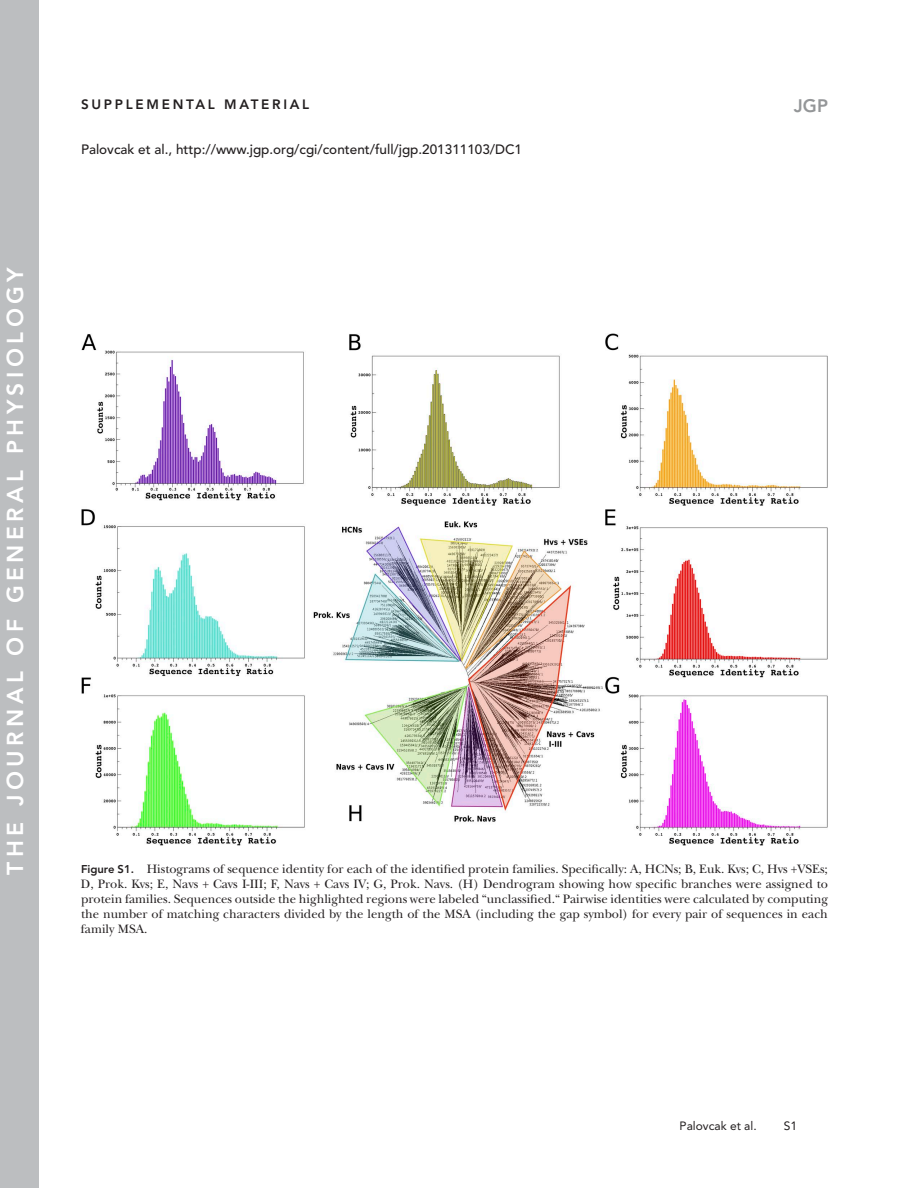
<style>
.page{position:relative;width:918px;height:1188px;background:#fff}
.page>*{position:absolute;margin:0;border:0;box-sizing:border-box;transform-origin:0 0}
.t1{font:800 22.8px "Avenir LT Std";letter-spacing:.195em;color:#fff}
.t2{font:800 18px "Avenir LT Std";color:#949698}
.t3{font:500 13.5px "Avenir LT Std";color:#231f20}
.t4{font:800 13.5px "Avenir LT Std";letter-spacing:.2em;color:#231f20}
.t5{font:12.75px/15px "New Baskerville Std";color:#231f20;text-align:justify}
.t6{font:12px "Avenir LT Std";color:#231f20}
.s1{font-family:"Avenir LT Std";font-weight:800;font-size:11.25px}
</style>
<div class="page">
<div style="left:0;top:0;width:39px;height:1188px;background:#bcbec0"></div>
<img style="left:81px;top:334px;width:747px;height:511px">
<h1 class="t1" style="left:2px;top:875px;width:610px;rotate:-90deg">THE JOURNAL OF G ENERAL P HYSIOLOGY</h1>
<p class="t4" style="left:81px;top:96px;width:93px">SU PPLE MENTAL</p>
<p class="t4" style="left:224px;top:96px;width:27px">MATERIAL</p>
<p class="t3" style="left:81px;top:141px;width:443px">Palovcak et al., http://www.jgp.org/cgi/content/full/jgp.201311103/DC1</p>
<h2 class="t2" style="left:794px;top:95px;width:36px">JGP</h2>
<p class="t5" style="left:81px;top:861px;width:749px"><span class="s1">FIGURE S1.</span> Histograms of sequence identity for each of the identified protein families. Specifically: A, HCNs; B, Euk. Kvs; C, Hvs +VSEs; D, Prok. Kvs; E, Navs + Cavs I-III; F, Navs + Cavs IV; G, Prok. Navs. (H) Dendrogram showing how specific branches were assigned to protein families. Sequences outside the highlighted regions were labeled “unclassified.“ Pairwise identities were calculated by computing the number of matching characters divided by the length of the MSA (including the gap symbol) for every pair of sequences in each family MSA.</p>
<p class="t6" style="left:680px;top:1119px;width:79px">Palovcak et al.</p>
<p class="t6" style="left:784px;top:1119px;width:15px">S1</p>
</div>
